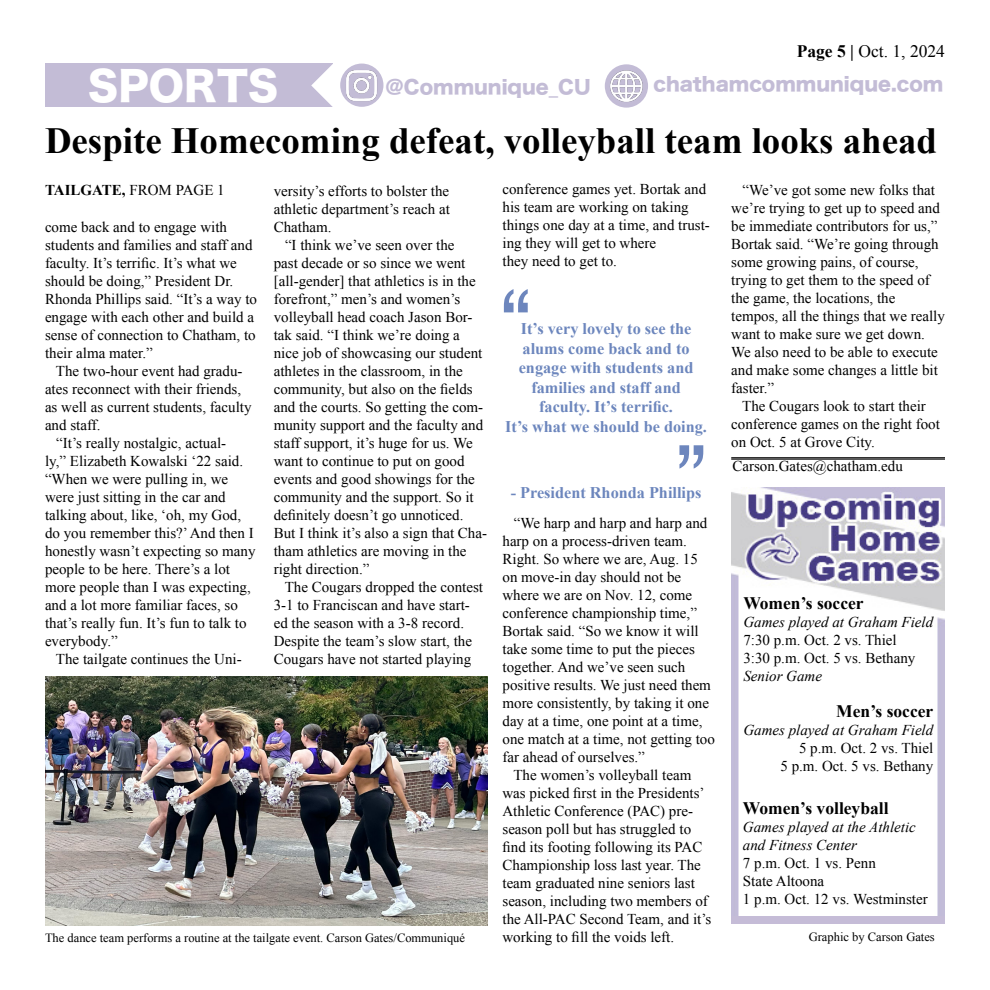
<style>
.page{position:relative;width:990px;height:990px;background:#fff}
.page>*{position:absolute;margin:0;border:0;box-sizing:border-box;transform-origin:0 0}
.t1{font:75px "Sathu";color:#6d86bd}
.t2{font:40px "Hira Kaku Std N W8";color:#fff}
.t3{font:700 36.88px "Times New Roman";color:#000}
.t4{font:18.75px "Hira Kaku Std N W8";color:#c3bcd6}
.t5{font:700 17.5px "Times New Roman";color:#000}
.t6{font:17.5px "Times New Roman";color:#000}
.t7{font:700 16.25px/19.5px "Times New Roman";color:#6c86bd;text-align:center}
.t8{font:15px/18px "Times New Roman";color:#000}
.t9{font:italic 15px/18px "Times New Roman";color:#000}
.t10{font:700 15px "Times New Roman";color:#000}
.t11{font:12.5px "Times New Roman";color:#000}
.s1{font-weight:700}
.s2{font-weight:400}
</style>
<div class="page">
<div style="left:45px;top:64px;width:288px;height:43px;background:#c3bcd6"></div>
<svg style="left:311px;top:64px;width:43px;height:43px"></svg>
<div style="left:340px;top:64px;width:43px;height:43px;background:#c3bcd6;border-radius:50%"></div>
<img style="left:346px;top:69px;width:32px;height:32px">
<div style="left:605px;top:64px;width:43px;height:44px;background:#c3bcd6;border-radius:50%"></div>
<img style="left:609px;top:69px;width:35px;height:34px">
<hr style="left:731px;top:457px;width:214px;height:1px;background:#000">
<hr style="left:731px;top:459px;width:214px;height:1px;background:#000">
<img style="left:731px;top:487px;width:214px;height:429px">
<div style="left:731px;top:916px;width:214px;height:7px;background:#c5bcd7"></div>
<img style="left:45px;top:677px;width:442px;height:248px">
<p class="t6" style="left:797px;top:40px;width:150px"><span class="s1">Page 5 |</span> Oct. 1, 2024</p>
<h2 class="t2" style="left:88px;top:63px;width:192px">SPORTS</h2>
<p class="t4" style="left:386px;top:76px;width:207px">@Communique_CU</p>
<p class="t4" style="left:653px;top:74px;width:291px">chathamcommunique.com</p>
<h3 class="t3" style="left:45px;top:115px;width:894px">Despite Homecoming defeat, volleyball team looks ahead</h3>
<p class="t10" style="left:45px;top:180px;width:181px">TAILGATE, <span class="s2">FROM PAGE 1</span></p>
<p class="t8" style="left:503px;top:180px;width:209px">conference games yet. Bortak and his team are working on taking things one day at a time, and trust&shy;ing they will get to where<br>they need to get to.</p>
<p class="t8" style="left:731px;top:180px;width:215px;text-indent:11px">“We’ve got some new folks that we’re trying to get up to speed and be immediate contributors for us,”<br>Bortak said. “We’re going through some growing pains, of course, trying to get them to the speed of the game, the locations, the tempos, all the things that we really want to make sure we get down.<br>We also need to be able to execute and make some changes a little bit faster.”</p>
<p class="t8" style="left:731px;top:396px;width:210px;text-indent:11px">The Cougars look to start their conference games on the right foot on Oct. 5 at Grove City.</p>
<p class="t8" style="left:274px;top:182px;width:178px;text-align:justify">versity’s efforts to bolster the athletic department’s reach at Chatham.</p>
<p class="t8" style="left:274px;top:236px;width:215px;text-indent:11px">“I think we’ve seen over the<br>past decade or so since we went [all-gender] that athletics is in the forefront,” men’s and women’s volleyball head coach Jason Bor&shy;tak said. “I think we’re doing a nice job of showcasing our student athletes in the classroom, in the community, but also on the fields and the courts. So getting the com&shy;munity support and the faculty and staff support, it’s huge for us. We want to continue to put on good events and good showings for the community and the support. So it definitely doesn’t go unnoticed.<br>But I think it’s also a sign that Cha&shy;tham athletics are moving in the right direction.”</p>
<p class="t8" style="left:274px;top:578px;width:211px;text-indent:11px">The Cougars dropped the contest<br>3-1 to Franciscan and have start&shy;ed the season with a 3-8 record.<br>Despite the team’s slow start, the<br>Cougars have not started playing</p>
<p class="t8" style="left:45px;top:218px;width:214px">come back and to engage with students and families and staff and faculty. It’s terrific. It’s what we should be doing,” President Dr.<br>Rhonda Phillips said. “It’s a way to engage with each other and build a sense of connection to Chatham, to their alma mater.”</p>
<p class="t8" style="left:56px;top:362px;width:188px">The two-hour event had gradu-</p>
<p class="t8" style="left:45px;top:380px;width:198px">ates reconnect with their friends,</p>
<p class="t8" style="left:45px;top:398px;width:208px">as well as current students, faculty</p>
<p class="t8" style="left:45px;top:416px;width:57px">and staff.</p>
<p class="t8" style="left:56px;top:434px;width:171px">“It’s really nostalgic, actual-</p>
<p class="t8" style="left:45px;top:452px;width:200px">ly,” Elizabeth Kowalski ‘22 said.</p>
<p class="t8" style="left:45px;top:470px;width:185px">“When we were pulling in, we</p>
<p class="t8" style="left:45px;top:488px;width:182px">were just sitting in the car and</p>
<p class="t8" style="left:45px;top:506px;width:198px">talking about, like, ‘oh, my God,</p>
<p class="t8" style="left:45px;top:524px;width:210px">do you remember this?’ And then I</p>
<p class="t8" style="left:45px;top:542px;width:212px">honestly wasn’t expecting so many</p>
<p class="t8" style="left:45px;top:560px;width:187px">people to be here. There’s a lot</p>
<p class="t8" style="left:45px;top:578px;width:207px">more people than I was expecting,</p>
<p class="t8" style="left:45px;top:596px;width:194px">and a lot more familiar faces, so</p>
<p class="t8" style="left:45px;top:614px;width:203px">that’s really fun. It’s fun to talk to</p>
<p class="t8" style="left:45px;top:632px;width:74px">everybody.”</p>
<p class="t8" style="left:56px;top:650px;width:187px">The tailgate continues the Uni-</p>
<h1 class="t1" style="left:497px;top:258px;width:38px">“</h1>
<p class="t7" style="left:505px;top:318px;width:203px">It’s very lovely to see the alums come back and to engage with students and families and staff and faculty. It’s terrific.<br>It’s what we should be doing.</p>
<h1 class="t1" style="left:710px;top:499px;width:38px;rotate:-180deg">“</h1>
<p class="t8" style="left:732px;top:457px;width:172px">Carson.Gates@chatham.edu</p>
<p class="t7" style="left:511px;top:482px;width:192px">- President Rhonda Phillips</p>
<p class="t8" style="left:514px;top:514px;width:195px">“We harp and harp and harp and</p>
<p class="t8" style="left:502px;top:532px;width:186px">harp on a process-driven team.</p>
<p class="t8" style="left:502px;top:550px;width:197px">Right. So where we are, Aug. 15</p>
<p class="t8" style="left:502px;top:568px;width:180px">on move-in day should not be</p>
<p class="t8" style="left:502px;top:586px;width:191px">where we are on Nov. 12, come</p>
<p class="t8" style="left:502px;top:604px;width:196px">conference championship time,”</p>
<p class="t8" style="left:502px;top:622px;width:198px">Bortak said. “So we know it will</p>
<p class="t8" style="left:502px;top:640px;width:194px">take some time to put the pieces</p>
<p class="t8" style="left:502px;top:658px;width:184px">together. And we’ve seen such</p>
<p class="t8" style="left:502px;top:676px;width:210px">positive results. We just need them</p>
<p class="t8" style="left:502px;top:694px;width:208px">more consistently, by taking it one</p>
<p class="t8" style="left:502px;top:712px;width:201px">day at a time, one point at a time,</p>
<p class="t8" style="left:502px;top:730px;width:214px">one match at a time, not getting too</p>
<p class="t8" style="left:502px;top:748px;width:144px">far ahead of ourselves.”</p>
<p class="t8" style="left:513px;top:766px;width:179px">The women’s volleyball team</p>
<p class="t8" style="left:502px;top:784px;width:204px">was picked first in the Presidents’</p>
<p class="t8" style="left:502px;top:802px;width:192px">Athletic Conference (PAC) pre-</p>
<p class="t8" style="left:502px;top:820px;width:190px">season poll but has struggled to</p>
<p class="t8" style="left:502px;top:838px;width:201px">find its footing following its PAC</p>
<p class="t8" style="left:502px;top:856px;width:200px">Championship loss last year. The</p>
<p class="t8" style="left:502px;top:874px;width:194px">team graduated nine seniors last</p>
<p class="t8" style="left:502px;top:892px;width:207px">season, including two members of</p>
<p class="t8" style="left:502px;top:910px;width:210px">the All-PAC Second Team, and it’s</p>
<p class="t8" style="left:502px;top:928px;width:173px">working to fill the voids left.</p>
<p class="t11" style="left:809px;top:929px;width:128px">Graphic by Carson Gates</p>
<p class="t5" style="left:743px;top:591px;width:122px">Women’s soccer</p>
<p class="t9" style="left:743px;top:613px;width:191px">Games played at Graham Field</p>
<p class="t8" style="left:743px;top:631px;width:174px">7:30 p.m. Oct. 2 vs. Thiel<br>3:30 p.m. Oct. 5 vs. Bethany</p>
<p class="t9" style="left:743px;top:667px;width:80px">Senior Game</p>
<p class="t5" style="left:836px;top:699px;width:99px">Men’s soccer</p>
<p class="t9" style="left:743px;top:720px;width:191px">Games played at Graham Field</p>
<p class="t8" style="left:780px;top:739px;width:154px;text-align:right">5 p.m. Oct. 2 vs. Thiel<br>5 p.m. Oct. 5 vs. Bethany</p>
<p class="t5" style="left:743px;top:796px;width:147px">Women’s volleyball</p>
<p class="t9" style="left:743px;top:818px;width:175px">Games played at the Athletic and Fitness Center</p>
<p class="t8" style="left:743px;top:854px;width:186px">7 p.m. Oct. 1 vs. Penn<br>State Altoona<br>1 p.m. Oct. 12 vs. Westminster</p>
<p class="t11" style="left:45px;top:929px;width:422px">The dance team performs a routine at the tailgate event. Carson Gates/Communiqué</p>
</div>
